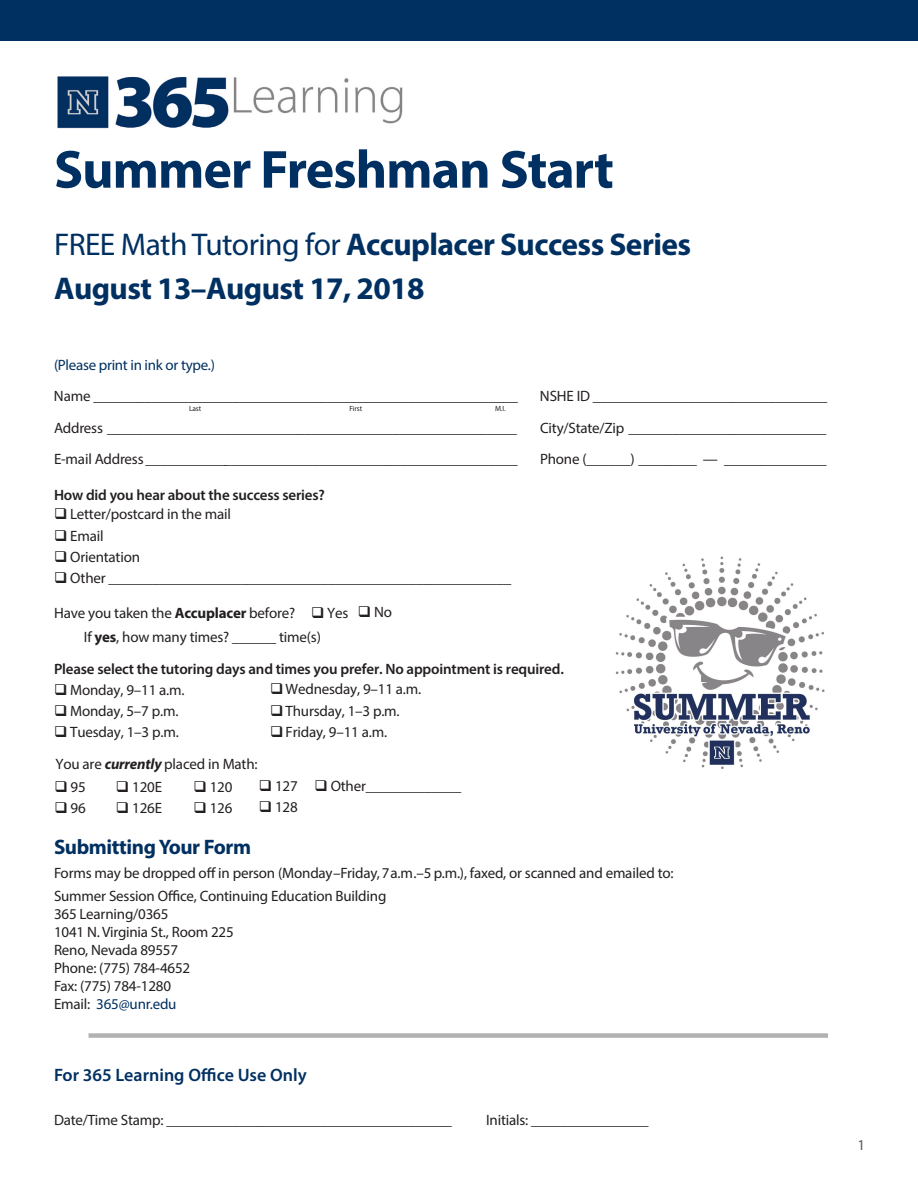
<style>
.page{position:relative;width:918px;height:1188px;background:#fff}
.page>*{position:absolute;margin:0;border:0;box-sizing:border-box;transform-origin:0 0}
.FS_Subheads{font:54px "Myriad Pro Bold 2";letter-spacing:-.02em;color:#003061}
.FS_Subheads-2{font:31.5px/44.1px "Myriad Pro Bold 2";letter-spacing:-.02em;color:#003061}
.FS_Subheads-3{font:21px "Myriad Pro Bold 2";letter-spacing:-.02em;color:#003061}
.FS_Sub_Text{font:600 18px "Myriad Pro";color:#003061}
.FS_Text{font:15px "Myriad Pro Regular 2";letter-spacing:-.01em;color:#231f20}
.t1{font:15px/24px "Myriad Pro";letter-spacing:-.01em;color:#231f20}
.FS_Subheads-4{font:15px/30.9px "Myriad Pro Regular 2";letter-spacing:-.01em;color:#231f20}
.FS_Text-2{font:600 15px "Myriad Pro";letter-spacing:-.01em;color:#231f20}
.FS_Text-3{font:15px "Myriad Pro Regular 2";letter-spacing:-.01em;color:#003061}
.t2{font:15px "Myriad Pro Regular 2";color:#57585a}
.FS_Text-4{font:7.5px "Myriad Pro Regular 2";letter-spacing:-.01em;color:#231f20}
.s1{font-family:"Myriad Pro Regular 2"}
.s2{font-family:"Myriad Pro";font-weight:700}
.s3{color:#003061}
.s4{font-weight:700}
.s5{font-weight:700;font-style:italic}
.s6{color:#231f20}
</style>
<div class="page">
<div style="left:88px;top:1033px;width:740px;height:5px;background:#b2b2b2"></div>
<div style="left:0;top:0;width:918px;height:40px;background:#003061"></div>
<img style="left:616px;top:556px;width:209px;height:212px">
<img style="left:57px;top:76px;width:346px;height:53px">
<p class="FS_Subheads" style="left:54px;top:134px;width:561px">Summer Freshman Start</p>
<p class="FS_Subheads-2" style="left:54px;top:221px;width:639px"><span class="s1">FREE Math Tutoring for</span> Accuplacer Success Series<br><span class="s2">August 13–August 17, 2018</span></p>
<p class="FS_Subheads-4" style="left:54px;top:349px;width:466px"><span class="s3">(Please print in ink or type.)<br></span>Name __________________________________________________________</p>
<p class="FS_Subheads-4" style="left:540px;top:380px;width:289px">NSHE ID ________________________________</p>
<p class="FS_Text-4" style="left:189px;top:404px;width:14px">Last</p>
<p class="FS_Text-4" style="left:350px;top:404px;width:14px">First</p>
<p class="FS_Text-4" style="left:495px;top:404px;width:12px">M.I.</p>
<p class="FS_Text" style="left:54px;top:419px;width:465px">Address ________________________________________________________</p>
<p class="FS_Text" style="left:540px;top:419px;width:288px">City/State/Zip ___________________________</p>
<p class="FS_Text" style="left:54px;top:450px;width:465px">E-mail Address ___________________________________________________</p>
<p class="FS_Text" style="left:540px;top:450px;width:288px">Phone (______) ________ — ______________</p>
<p class="FS_Text-2" style="left:54px;top:485px;width:272px">How did you hear about the success series?</p>
<p class="FS_Text" style="left:54px;top:505px;width:179px">❑ Letter/postcard in the mail</p>
<p class="FS_Text" style="left:54px;top:526px;width:51px">❑ Email</p>
<p class="FS_Text" style="left:54px;top:548px;width:88px">❑ Orientation</p>
<p class="FS_Text" style="left:54px;top:569px;width:459px">❑ Other _______________________________________________________</p>
<p class="t1" style="left:84px;top:601px;width:310px;text-indent:-30px">Have you taken the <span class="s4">Accuplacer</span> before? ❑ Yes ❑ No<br>If <span class="s4">yes</span>, how many times? ______ time(s)</p>
<p class="FS_Text-2" style="left:54px;top:659px;width:511px">Please select the tutoring days and times you prefer. No appointment is required.</p>
<p class="FS_Text" style="left:54px;top:681px;width:132px">❑ Monday, 9–11 a.m.</p>
<p class="FS_Text" style="left:54px;top:702px;width:126px">❑ Monday, 5–7 p.m.</p>
<p class="FS_Text" style="left:54px;top:723px;width:126px">❑ Tuesday, 1–3 p.m.</p>
<p class="t1" style="left:270px;top:677px;width:153px">❑ Wednesday, 9–11 a.m.</p>
<p class="FS_Subheads-4" style="left:270px;top:696px;width:131px">❑ Thursday, 1–3 p.m.</p>
<p class="FS_Subheads-4" style="left:270px;top:717px;width:119px">❑ Friday, 9–11 a.m.</p>
<p class="t1" style="left:315px;top:774px;width:148px">❑ Other_____________</p>
<p class="t1" style="left:56px;top:752px;width:204px">You are <span class="s5">currently</span> placed in Math:</p>
<p class="t1" style="left:194px;top:775px;width:40px">❑ 120</p>
<p class="t1" style="left:194px;top:795px;width:40px">❑ 126</p>
<p class="t1" style="left:259px;top:774px;width:40px">❑ 127</p>
<p class="t1" style="left:259px;top:795px;width:40px">❑ 128</p>
<p class="t1" style="left:116px;top:775px;width:48px">❑ 120E</p>
<p class="t1" style="left:116px;top:795px;width:48px">❑ 126E</p>
<p class="t1" style="left:54px;top:775px;width:33px">❑95</p>
<p class="t1" style="left:54px;top:796px;width:33px">❑96</p>
<p class="FS_Subheads-3" style="left:54px;top:833px;width:199px">Submitting Your Form</p>
<p class="FS_Text" style="left:54px;top:863px;width:621px">Forms may be dropped off in person (Monday–Friday, 7 a.m.–5 p.m.), faxed, or scanned and emailed to:</p>
<p class="FS_Text" style="left:54px;top:887px;width:334px">Summer Session Office, Continuing Education Building</p>
<p class="FS_Text" style="left:54px;top:905px;width:116px">365 Learning/0365</p>
<p class="FS_Text" style="left:54px;top:923px;width:181px">1041 N. Virginia St., Room 225</p>
<p class="FS_Text" style="left:54px;top:941px;width:126px">Reno, Nevada 89557</p>
<p class="FS_Text" style="left:54px;top:959px;width:138px">Phone: (775) 784-4652</p>
<p class="FS_Text" style="left:54px;top:977px;width:119px">Fax: (775) 784-1280</p>
<p class="FS_Text-3" style="left:54px;top:995px;width:124px"><span class="s6">Email:</span> 365@unr.edu</p>
<p class="FS_Sub_Text" style="left:54px;top:1064px;width:254px">For 365 Learning Office Use Only</p>
<p class="FS_Text" style="left:54px;top:1111px;width:400px">Date/Time Stamp: _______________________________________</p>
<p class="FS_Text" style="left:486px;top:1111px;width:164px">Initials: ________________</p>
<p class="t2" style="left:857px;top:1135px;width:9px">1</p>
</div>
